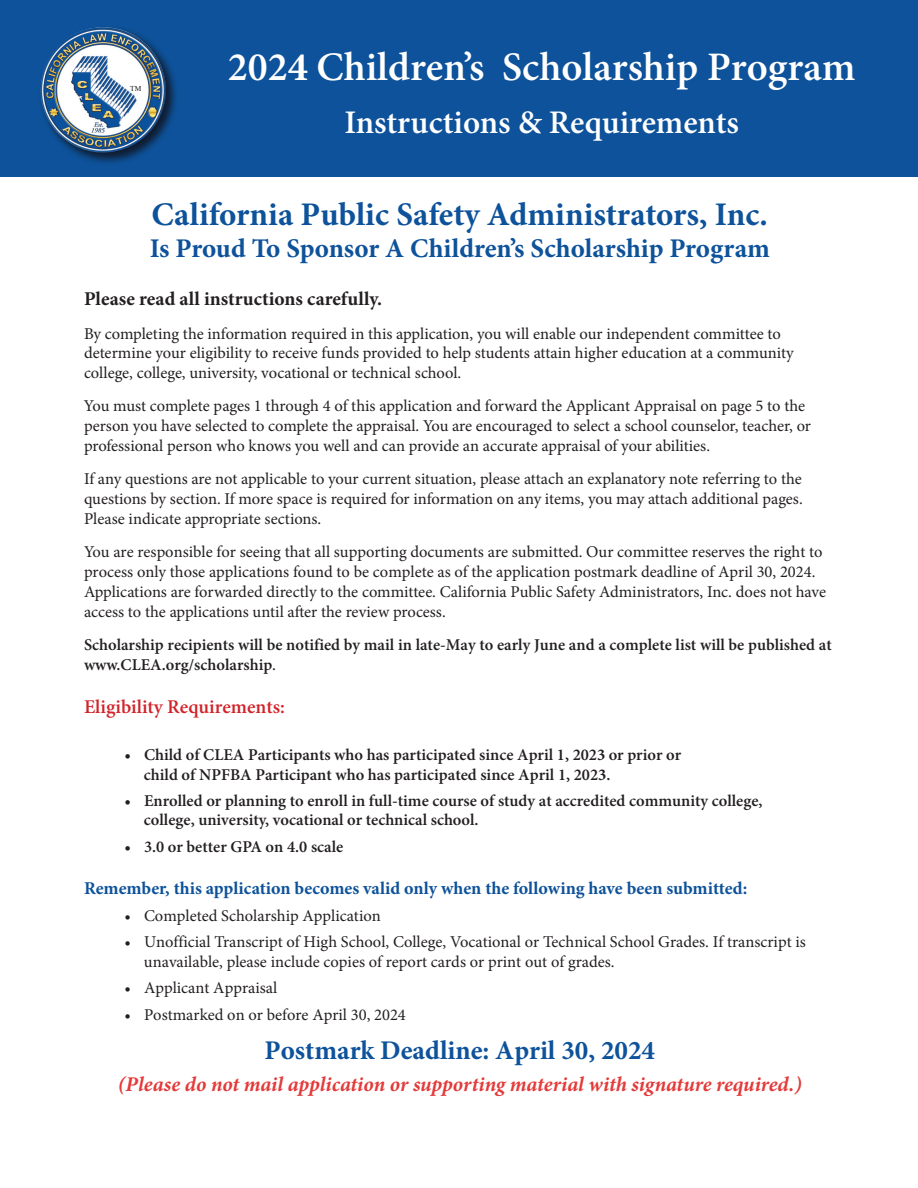
<style>
.page{position:relative;width:918px;height:1188px;background:#fff}
.page>*{position:absolute;margin:0;border:0;box-sizing:border-box;transform-origin:0 0}
.t1{font:600 40.5px "Minion Pro";color:#fff}
.t2{font:700 33px "Minion Pro";color:#0d529a}
.t3{font:600 33px "Minion Pro";color:#fff}
.t4{font:700 27px "Minion Pro";color:#0d529a}
.t5{font:italic 700 21px "Minion Pro";letter-spacing:-.005em;color:#e43a3a}
.t6{font:700 19.5px "Minion Pro";color:#231f20}
.t7{font:600 19.5px "Minion Pro";color:#d1232a}
.t8{font:700 18px "Minion Pro";color:#0d529a}
.t9{font:16.5px/19.8px "Minion Pro";color:#231f20}
.t10{font:600 16.5px/19.8px "Minion Pro";color:#231f20}
.t11{font:7.5px "Times";color:#231f20}
.s1{font-weight:700}
.s2{font-weight:500}
</style>
<div class="page">
<div style="left:0;top:0;width:918px;height:177px;background:#0d529a"></div>
<div style="left:38px;top:25px;width:141px;height:141px;background:#110a0c;opacity:.75"></div>
<img style="left:40px;top:27px;width:126px;height:126px">
<p class="t11" style="left:130px;top:81px;width:13px">TM</p>
<p class="t1" style="left:228px;top:39px;width:629px">202<span class="s1">4</span> Children’s Scholarship Program</p>
<p class="t3" style="left:344px;top:100px;width:396px">Instructions &amp; Requirements</p>
<p class="t2" style="left:152px;top:191px;width:618px">California Public Safety Administrators, Inc.</p>
<p class="t4" style="left:150px;top:230px;width:622px">Is Proud To Sponsor A Children’s Scholarship Program</p>
<p class="t6" style="left:84px;top:285px;width:300px">Please read all instructions carefully.</p>
<p class="t9" style="left:84px;top:323px;width:711px">By completing the information required in this application, you will enable our independent committee to determine your eligibility to receive funds provided to help students attain higher education at a community college, college, university, vocational or technical school.</p>
<p class="t9" style="left:84px;top:396px;width:729px">You must complete pages 1 through 4 of this application and forward the Applicant Appraisal on page 5 to the person you have selected to complete the appraisal. You are encouraged to select a school counselor, teacher, or professional person who knows you well and can provide an accurate appraisal of your abilities.</p>
<p class="t9" style="left:84px;top:469px;width:720px;text-align:justify">If any questions are not applicable to your current situation, please attach an explanatory note referring to the questions by section. If more space is required for information on any items, you may attach additional pages.<br>Please indicate appropriate sections.</p>
<p class="t9" style="left:84px;top:542px;width:744px">You are responsible for seeing that all supporting documents are submitted. Our committee reserves the right to process only those applications found to be complete as of the application postmark deadline of April 30, 2024.<br>Applications are forwarded directly to the committee. California Public Safety Administrators, Inc. does not have access to the applications until after the review process.</p>
<p class="t10" style="left:84px;top:635px;width:749px">Scholarship recipients will be notified by mail in late-May to early June and a complete list will be published at www.CLEA.org/scholarship<span class="s2">.</span></p>
<p class="t7" style="left:84px;top:694px;width:203px">Eligibility Requirements:</p>
<p class="t10" style="left:144px;top:744px;width:539px;text-indent:-19px">• Child of CLEA Participants who has participated since April 1, 202<span class="s1">3</span> or prior or child of NPFBA Participant who has participated since April 1, 202<span class="s1">3</span>.</p>
<p class="t10" style="left:144px;top:791px;width:620px;line-height:19.4px;text-indent:-19px">• Enrolled or planning to enroll in full-time course of study at accredited community college, college, university, vocational or technical school.</p>
<p class="t10" style="left:125px;top:837px;width:220px">• 3.0 or better GPA on 4.0 scale</p>
<p class="t8" style="left:84px;top:876px;width:665px">Remember, this application becomes valid only when the following have been submitted:</p>
<p class="t9" style="left:125px;top:906px;width:258px">• Completed Scholarship Application</p>
<p class="t9" style="left:144px;top:933px;width:663px;line-height:19.4px;text-indent:-19px">• Unofficial Transcript of High School, College, Vocational or Technical School Grades. If transcript is unavailable, please include copies of report cards or print out of grades.</p>
<p class="t9" style="left:125px;top:978px;width:154px">• Applicant Appraisal</p>
<p class="t9" style="left:125px;top:1005px;width:283px">• Postmarked on or before April 30, 2024</p>
<p class="t4" style="left:265px;top:1032px;width:392px">Postmark Deadline: April 30, 2024</p>
<p class="t5" style="left:118px;top:1070px;width:685px">(Please do not mail application or supporting material with signature required.)</p>
</div>
